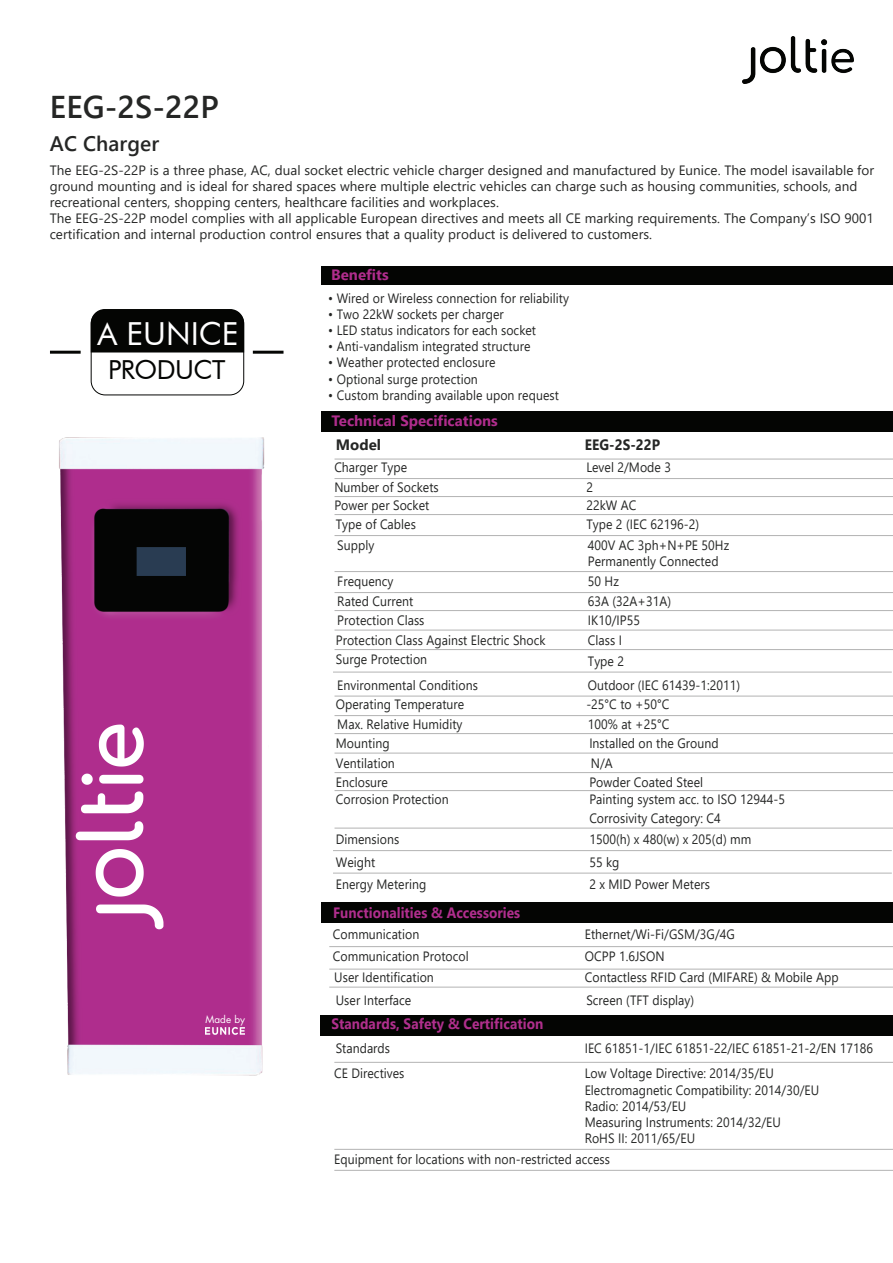
<style>
.page{position:relative;width:893px;height:1263px;background:#fff}
.page>*{position:absolute;margin:0;border:0;box-sizing:border-box;transform-origin:0 0}
.t1{font:31.8px "Futura BT";color:#fff}
.t2{font:600 31.5px "Segoe UI";letter-spacing:.005em;color:#252625}
.t3{font:26.25px "Futura BT";letter-spacing:-.02em;color:#040503}
.t4{font:600 21px "Segoe UI";letter-spacing:.005em;color:#252625}
.t5{font:700 15px "Segoe UI";color:#b02d8d}
.t6{font:700 15px "Segoe UI";letter-spacing:.005em;color:#b02f8d;scale:.91 1}
.t7{font:700 15px "Segoe UI";letter-spacing:.005em;color:#b02e8d;scale:.91 1}
.t8{font:700 15px "Segoe UI";letter-spacing:.005em;color:#252625;scale:.91 1}
.t9{font:700 15px "Segoe UI";letter-spacing:.005em;color:#252625}
.t10{font:13.5px/19.5px "Segoe UI";letter-spacing:.005em;color:#252625;scale:.91 1}
.t11{font:13.5px/16.2px "Segoe UI";letter-spacing:.005em;color:#252625}
.t12{font:9.9px "Futura Std";letter-spacing:.005em;color:#fff}
</style>
<div class="page">
<div style="left:321px;top:266px;width:572px;height:19px;background:#040503"></div>
<div style="left:321px;top:412px;width:572px;height:20px;background:#040503"></div>
<div style="left:321px;top:902px;width:572px;height:21px;background:#040503"></div>
<div style="left:91px;top:310px;width:153px;height:85px;border:1px solid #040503;border-radius:14px"></div>
<div style="left:91px;top:309px;width:153px;height:43px;background:#040503"></div>
<hr style="left:253px;top:351px;width:30px;height:3px;background:#040503">
<hr style="left:50px;top:351px;width:31px;height:3px;background:#040503">
<hr style="left:334px;top:459px;width:559px;height:1px;background:#b3b3b3">
<hr style="left:334px;top:478px;width:559px;height:1px;background:#b3b3b3">
<hr style="left:334px;top:496px;width:559px;height:1px;background:#b3b3b3">
<hr style="left:334px;top:514px;width:559px;height:1px;background:#b3b3b3">
<hr style="left:334px;top:535px;width:559px;height:1px;background:#b3b3b3">
<hr style="left:329px;top:946px;width:564px;height:1px;background:#b3b3b3">
<hr style="left:329px;top:969px;width:564px;height:1px;background:#b3b3b3">
<hr style="left:329px;top:987px;width:564px;height:1px;background:#b3b3b3">
<hr style="left:334px;top:571px;width:559px;height:1px;background:#b3b3b3">
<hr style="left:334px;top:715px;width:559px;height:1px;background:#b3b3b3">
<hr style="left:334px;top:592px;width:559px;height:1px;background:#b3b3b3">
<hr style="left:334px;top:733px;width:559px;height:1px;background:#b3b3b3">
<hr style="left:334px;top:610px;width:559px;height:1px;background:#b3b3b3">
<hr style="left:334px;top:753px;width:559px;height:1px;background:#b3b3b3">
<hr style="left:334px;top:630px;width:559px;height:1px;background:#b3b3b3">
<hr style="left:334px;top:772px;width:559px;height:1px;background:#b3b3b3">
<hr style="left:334px;top:649px;width:559px;height:1px;background:#b3b3b3">
<hr style="left:334px;top:790px;width:559px;height:1px;background:#b3b3b3">
<hr style="left:334px;top:696px;width:559px;height:1px;background:#b3b3b3">
<hr style="left:333px;top:672px;width:559px;height:1px;background:#b3b3b3">
<hr style="left:334px;top:828px;width:559px;height:1px;background:#b3b3b3">
<hr style="left:333px;top:850px;width:559px;height:1px;background:#b3b3b3">
<hr style="left:333px;top:873px;width:559px;height:1px;background:#b3b3b3">
<img style="left:742px;top:36px;width:111px;height:47px">
<div style="left:321px;top:1015px;width:572px;height:20px;background:#040503"></div>
<hr style="left:334px;top:1062px;width:559px;height:1px;background:#b3b3b3">
<hr style="left:334px;top:1149px;width:559px;height:1px;background:#b3b3b3">
<hr style="left:334px;top:1170px;width:559px;height:1px;background:#b3b3b3">
<img style="left:59px;top:437px;width:206px;height:639px">
<img style="left:59px;top:704px;width:143px;height:236px">
<img style="left:206px;top:1028px;width:38px;height:7px">
<h2 class="t2" style="left:50px;top:77px;width:171px">EEG-2S-22P</h2>
<h3 class="t4" style="left:50px;top:124px;width:111px">AC Charger</h3>
<p class="t11" style="left:50px;top:160px;width:826px">The EEG-2S-22P is a three phase, AC, dual socket electric vehicle charger designed and manufactured by Eunice. The model isavailable for ground mounting and is ideal for shared spaces where multiple electric vehicles can charge such as housing communities, schools, and recreational centers, shopping centers, healthcare facilities and workplaces.<br>The EEG-2S-22P model complies with all applicable European directives and meets all CE marking requirements. The Company’s ISO 9001 certification and internal production control ensures that a quality product is delivered to customers.</p>
<h1 class="t1" style="left:98px;top:314px;width:142px">A EUNICE</h1>
<h3 class="t3" style="left:108px;top:354px;width:119px">PRODUCT</h3>
<p class="t12" style="left:206px;top:1013px;width:41px">Made by</p>
<p class="t5" style="left:331px;top:261px;width:59px">Benefits</p>
<p class="t10" style="left:328px;top:287px;width:266px">• Wired or Wireless connection for reliability</p>
<p class="t10" style="left:328px;top:303px;width:194px">• Two 22kW sockets per charger</p>
<p class="t10" style="left:328px;top:319px;width:230px">• LED status indicators for each socket</p>
<p class="t10" style="left:328px;top:335px;width:224px">• Anti-vandalism integrated structure</p>
<p class="t10" style="left:328px;top:352px;width:185px">• Weather protected enclosure</p>
<p class="t10" style="left:328px;top:368px;width:166px">• Optional surge protection</p>
<p class="t10" style="left:328px;top:384px;width:255px">• Custom branding available upon request</p>
<p class="t5" style="left:332px;top:407px;width:168px">Technical Specifications</p>
<p class="t9" style="left:336px;top:430px;width:47px">Model</p>
<p class="t8" style="left:585px;top:430px;width:84px">EEG-2S-22P</p>
<p class="t10" style="left:334px;top:456px;width:82px">Charger Type</p>
<p class="t10" style="left:586px;top:456px;width:95px">Level 2/Mode 3</p>
<p class="t10" style="left:334px;top:477px;width:116px;line-height:18px">Number of Sockets<br>Power per Socket</p>
<p class="t10" style="left:586px;top:477px;width:56px;line-height:18px">2<br>22kW AC</p>
<p class="t10" style="left:336px;top:513px;width:89px">Type of Cables</p>
<p class="t10" style="left:586px;top:513px;width:125px">Type 2 (IEC 62196-2)</p>
<p class="t10" style="left:337px;top:534px;width:42px">Supply</p>
<p class="t10" style="left:337px;top:570px;width:85px">Frequency<br>Rated Current</p>
<p class="t10" style="left:588px;top:536px;width:157px;line-height:16.2px">400V AC 3ph+N+PE 50Hz<br>Permanently Connected</p>
<p class="t10" style="left:588px;top:570px;width:93px">50 Hz<br>63A (32A+31A)</p>
<p class="t10" style="left:337px;top:609px;width:97px">Protection Class</p>
<p class="t10" style="left:588px;top:609px;width:59px">IK10/IP55</p>
<p class="t10" style="left:336px;top:629px;width:232px">Protection Class Against Electric Shock<br>Surge Protection</p>
<p class="t10" style="left:588px;top:629px;width:39px">Class I</p>
<p class="t10" style="left:586px;top:674px;width:171px">Outdoor (IEC 61439-1:2011) -25°C to +50°C</p>
<p class="t10" style="left:588px;top:650px;width:41px">Type 2</p>
<p class="t10" style="left:336px;top:674px;width:158px">Environmental Conditions<br>Operating Temperature</p>
<p class="t10" style="left:336px;top:713px;width:141px">Max. Relative Humidity<br>Mounting</p>
<p class="t10" style="left:588px;top:713px;width:145px">100% at +25°C<br>Installed on the Ground</p>
<p class="t10" style="left:336px;top:752px;width:66px">Ventilation</p>
<p class="t10" style="left:591px;top:752px;width:26px">N/A</p>
<p class="t10" style="left:336px;top:773px;width:126px;line-height:16.5px">Enclosure<br>Corrosion Protection</p>
<p class="t10" style="left:336px;top:827px;width:101px;line-height:22.5px">Dimensions<br>Weight<br>Energy Metering</p>
<p class="t10" style="left:589px;top:773px;width:216px;line-height:16.5px">Powder Coated Steel<br>Painting system acc. to ISO 12944-5</p>
<p class="t10" style="left:589px;top:806px;width:180px;line-height:21px">Corrosivity Category: C4<br>1500(h) x 480(w) x 205(d) mm</p>
<p class="t10" style="left:589px;top:849px;width:134px;line-height:22.5px">55 kg<br>2 x MID Power Meters</p>
<p class="t7" style="left:333px;top:899px;width:207px">Functionalities &amp; Accessories</p>
<p class="t10" style="left:333px;top:921px;width:151px;line-height:22.5px">Communication<br>Communication Protocol</p>
<p class="t10" style="left:585px;top:921px;width:167px;line-height:22.5px">Ethernet/Wi-Fi/GSM/3G/4G<br>OCPP 1.6JSON</p>
<p class="t10" style="left:334px;top:966px;width:111px">User Identification</p>
<p class="t10" style="left:585px;top:966px;width:280px">Contactless RFID Card (MIFARE) &amp; Mobile App</p>
<p class="t10" style="left:336px;top:989px;width:85px">User Interface</p>
<p class="t10" style="left:586px;top:989px;width:120px">Screen (TFT display)</p>
<p class="t10" style="left:336px;top:1037px;width:61px">Standards</p>
<p class="t10" style="left:585px;top:1037px;width:318px">IEC 61851-1/IEC 61851-22/IEC 61851-21-2/EN 17186</p>
<p class="t10" style="left:334px;top:1063px;width:79px">CE Directives</p>
<p class="t10" style="left:585px;top:1064px;width:259px;line-height:16.2px">Low Voltage Directive: 2014/35/EU<br>Electromagnetic Compatibility: 2014/30/EU<br>Radio: 2014/53/EU<br>Measuring Instruments: 2014/32/EU<br>RoHS II: 2011/65/EU</p>
<p class="t10" style="left:334px;top:1148px;width:305px">Equipment for locations with non-restricted access</p>
<p class="t6" style="left:331px;top:1010px;width:234px">Standards, Safety &amp; Certification</p>
</div>
